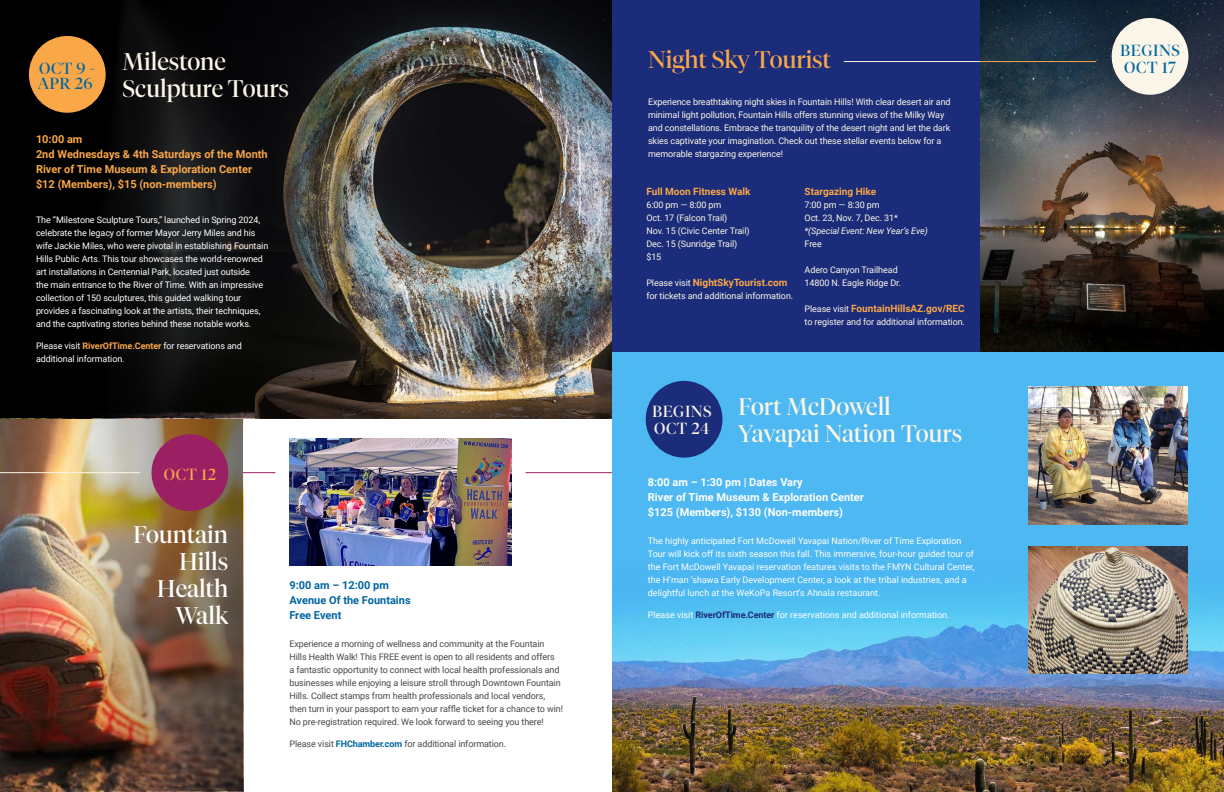
<style>
.page{position:relative;width:1224px;height:792px;background:#fff}
.page>*{position:absolute;margin:0;border:0;box-sizing:border-box;transform-origin:0 0}
.t1{font:24px/27px "Tiempos Fine Regular Test";color:#fbf6e7}
.t2{font:24px/27px "Tiempos Fine Regular Test";color:#fff;text-align:right}
.t3{font:24px "Tiempos Fine Regular Test";color:#faa748}
.t4{font:16px/15px "Tiempos Fine Regular Test";letter-spacing:.03em;color:#0065a2}
.t5{font:16px/17px "Tiempos Fine Regular Test";letter-spacing:.03em;color:#fbf6e7}
.t6{font:16px "Tiempos Fine Regular Test";color:#faa748}
.t7{font:700 11px/15px "Roboto";color:#faa748}
.t8{font:700 11px/15px "Roboto";color:#fff}
.t9{font:700 11px/15px "Roboto";color:#0065a2}
.t10{font:700 10px "Roboto";color:#faa748}
.t11{font:9px/13px "Roboto";letter-spacing:-.01em;color:#fff}
.t12{font:9px/13px "Roboto";letter-spacing:-.01em;color:#fbf6e7}
.t13{font:9px/13px "Roboto";letter-spacing:-.01em;color:#46474d}
.t14{font:italic 9px "Roboto";letter-spacing:-.01em;color:#fbf6e7}
.s1{font-family:"Tiempos Fine Light Italic Test"}
.s2{font-weight:700;color:#faa748}
.s3{font-weight:700;color:#0065a2}
.s4{font-weight:400;font-size:9px;color:#fbf6e7}
.s5{font-weight:700;color:#1b2c7a}
</style>
<div class="page">
<img style="left:0;top:418px;width:243px;height:374px">
<img style="left:56px;top:418px;width:187px;height:373px">
<div style="left:612px;top:351px;width:612px;height:441px;background:#4eb8f2"></div>
<img style="left:612px;top:562px;width:612px;height:230px">
<div style="left:612px;top:0;width:612px;height:351px;background:#1b2c7a"></div>
<div style="left:646px;top:381px;width:76px;height:77px;background:#1b2c7a;border-radius:50%"></div>
<img style="left:396px;top:0;width:216px;height:418px">
<svg style="left:0;top:0;width:396px;height:418px;background:#1a1918"></svg>
<div style="left:29px;top:36px;width:77px;height:77px;background:#faa748;border-radius:50%"></div>
<img style="left:289px;top:438px;width:222px;height:127px">
<div style="left:152px;top:434px;width:76px;height:77px;background:#9a2063;border-radius:50%"></div>
<img style="left:981px;top:0;width:243px;height:351px">
<div style="left:1112px;top:18px;width:76px;height:77px;background:#fbf6e7;border-radius:50%"></div>
<hr style="left:844px;top:61px;width:137px;height:1px;background:#fbf6e7">
<hr style="left:981px;top:61px;width:115px;height:1px;background:#faa748">
<img style="left:1029px;top:546px;width:159px;height:127px">
<img style="left:1029px;top:387px;width:159px;height:138px">
<hr style="left:243px;top:472px;width:32px;height:1px;background:#9a2063">
<hr style="left:0;top:472px;width:140px;height:1px;background:#fbf6e7">
<hr style="left:526px;top:472px;width:86px;height:1px;background:#9a2063">
<h2 class="t4" style="left:38px;top:61px;width:59px">OCT 9 <span class="s1">-<br></span>APR 26</h2>
<h1 class="t1" style="left:122px;top:48px;width:168px">Milestone<br>Sculpture Tours</h1>
<p class="t7" style="left:36px;top:131px;width:233px">10:00 am<br>2nd Wednesdays &amp; 4th Saturdays of the Month<br>River of Time Museum &amp; Exploration Center $12 (Members), $15 (non-members)</p>
<p class="t11" style="left:36px;top:213px;width:234px">The “Milestone Sculpture Tours,” launched in Spring 2024, celebrate the legacy of former Mayor Jerry Miles and his wife Jackie Miles, who were pivotal in establishing Fountain Hills Public Arts. This tour showcases the world-renowned art installations in Centennial Park, located just outside<br>the main entrance to the River of Time. With an impressive collection of 150 sculptures, this guided walking tour provides a fascinating look at the artists, their techniques, and the captivating stories behind these notable works.</p>
<p class="t11" style="left:36px;top:339px;width:207px">Please visit <span class="s2">RiverOfTime.Center</span> for reservations and additional information.</p>
<h2 class="t6" style="left:164px;top:465px;width:54px">OCT 12</h2>
<h1 class="t2" style="left:133px;top:521px;width:97px">Fountain<br>Hills<br>Health<br>Walk</h1>
<p class="t9" style="left:289px;top:577px;width:123px">9:00 am – 12:00 pm<br>Avenue Of the Fountains<br>Free Event</p>
<p class="t13" style="left:289px;top:637px;width:275px">Experience a morning of wellness and community at the Fountain Hills Health Walk! This FREE event is open to all residents and offers<br>a fantastic opportunity to connect with local health professionals and businesses while enjoying a leisure stroll through Downtown Fountain Hills. Collect stamps from health professionals and local vendors, then turn in your passport to earn your raffle ticket for a chance to win!<br>No pre-registration required. We look forward to seeing you there!</p>
<p class="t13" style="left:289px;top:737px;width:218px">Please visit <span class="s3">FHChamber.com</span> for additional information.</p>
<h1 class="t3" style="left:648px;top:45px;width:184px">Night Sky Tourist</h1>
<p class="t12" style="left:648px;top:95px;width:304px">Experience breathtaking night skies in Fountain Hills! With clear desert air and minimal light pollution, Fountain Hills offers stunning views of the Milky Way and constellations. Embrace the tranquility of the desert night and let the dark skies captivate your imagination. Check out these stellar events below for a memorable stargazing experience!</p>
<p class="t10" style="left:646px;top:184px;width:106px">Full Moon Fitness Walk</p>
<p class="t12" style="left:646px;top:198px;width:105px">6:00 pm — 8:00 pm<br>Oct. 17 (Falcon Trail)<br>Nov. 15 (Civic Center Trail)<br>Dec. 15 (Sunridge Trail) $15</p>
<p class="t10" style="left:646px;top:275px;width:143px"><span class="s4">Please visit</span> NightSkyTourist.com</p>
<p class="t12" style="left:646px;top:289px;width:148px">for tickets and additional information.</p>
<p class="t10" style="left:805px;top:184px;width:73px">Stargazing Hike</p>
<p class="t12" style="left:805px;top:198px;width:95px">7:00 pm — 8:30 pm<br>Oct. 23, Nov. 7, Dec. 31*</p>
<p class="t14" style="left:805px;top:224px;width:125px">*(Special Event: New Year’s Eve)</p>
<p class="t12" style="left:805px;top:237px;width:19px">Free</p>
<p class="t12" style="left:805px;top:263px;width:98px">Adero Canyon Trailhead<br>14800 N. Eagle Ridge Dr.</p>
<p class="t10" style="left:805px;top:301px;width:162px"><span class="s4">Please visit</span> FountainHillsAZ.gov/REC</p>
<p class="t12" style="left:805px;top:315px;width:162px">to register and for additional information.</p>
<h2 class="t5" style="left:652px;top:403px;width:61px">BEGINS<br>OCT 24</h2>
<h1 class="t1" style="left:738px;top:393px;width:226px">Fort McDowell<br>Yavapai Nation Tours</h1>
<p class="t8" style="left:648px;top:474px;width:218px">8:00 am – 1:30 pm | Dates Vary<br>River of Time Museum &amp; Exploration Center $125 (Members), $130 (Non-members)</p>
<p class="t11" style="left:648px;top:534px;width:328px">The highly anticipated Fort McDowell Yavapai Nation/River of Time Exploration Tour will kick off its sixth season this fall. This immersive, four-hour guided tour of the Fort McDowell Yavapai reservation features visits to the FMYN Cultural Center, the H’man ‘shawa Early Development Center, a look at the tribal industries, and a delightful lunch at the WeKoPa Resort’s Ahnala restaurant.</p>
<p class="t11" style="left:648px;top:608px;width:303px">Please visit <span class="s5">RiverOfTime.Center</span> for reservations and additional information.</p>
<h2 class="t4" style="left:1120px;top:41px;width:61px;line-height:17px">BEGINS<br>OCT 17</h2>
</div>
